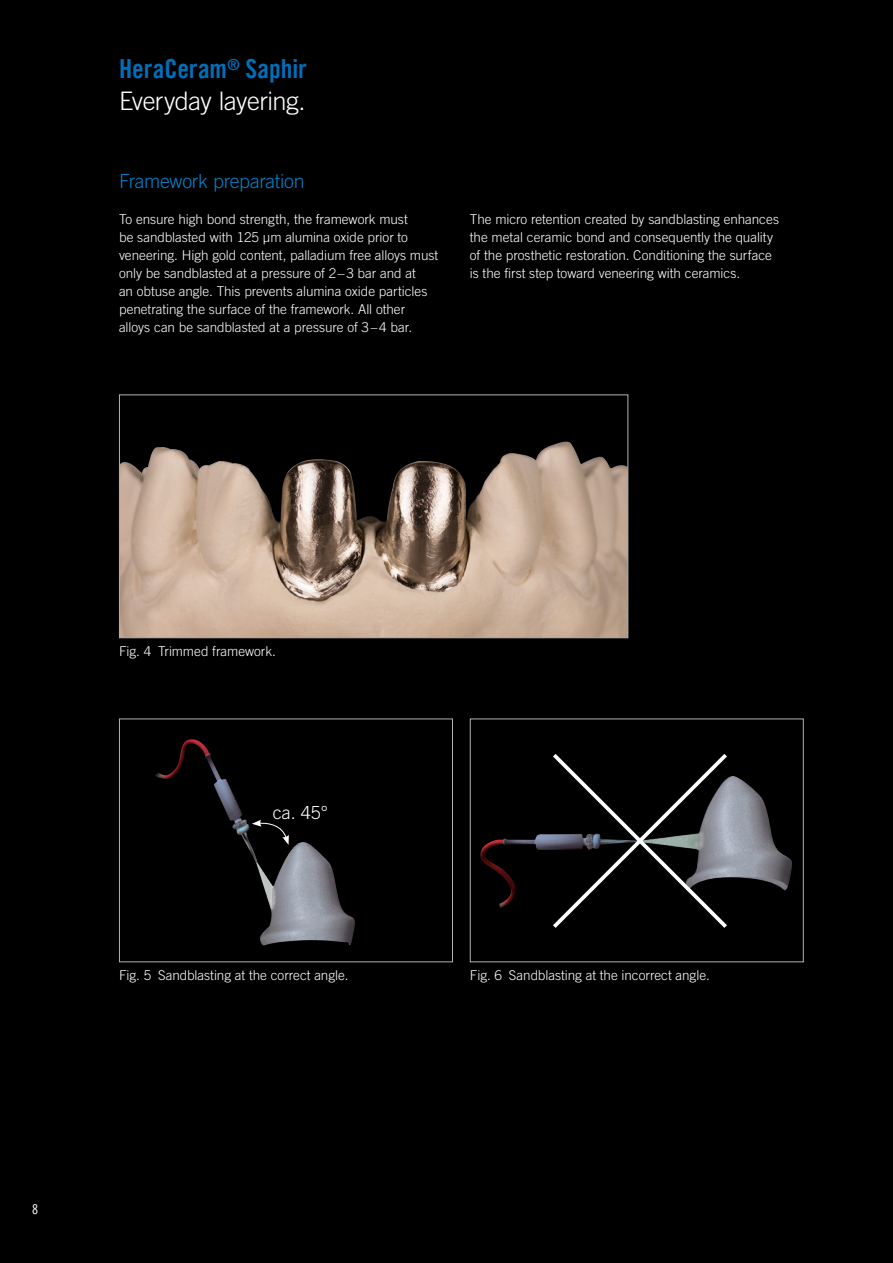
<style>
.page{position:relative;width:893px;height:1263px;background:#000}
.page>*{position:absolute;margin:0;border:0;box-sizing:border-box;transform-origin:0 0}
.xxx_Title_Head_HC_Sa{font:26.25px "Trade Gothic LT Com Bd Cn 20";color:#006fb9}
.xxx_Title_Head_HC_Sa-2{font:300 25.5px "Trade Gothic LT Com";letter-spacing:-.02em;color:#fff}
.xxx_SubHead_01_1_Zei{font:300 19.5px "Trade Gothic LT Com";letter-spacing:-.015em;color:#0081c7}
.t1{font:300 18px "Trade Gothic LT Com";color:#fff}
.xxx_Body_HC_Saphir{font:300 13.5px/18px "Trade Gothic LT Com";color:#fff}
.t2{font:13.5px "Trade Gothic LT Com Cn 18";color:#fff}
</style>
<div class="page">
<img style="left:121px;top:441px;width:505px;height:195px">
<div style="left:119px;top:394px;width:509px;height:244px;border:1px solid #b3b2b2"></div>
<img style="left:155px;top:739px;width:200px;height:207px">
<div style="left:119px;top:718px;width:334px;height:244px;border:1px solid #b3b2b2"></div>
<img style="left:480px;top:776px;width:312px;height:132px">
<div style="left:470px;top:718px;width:334px;height:244px;border:1px solid #b3b2b2"></div>
<svg style="left:549px;top:754px;width:182px;height:174px"></svg>
<svg style="left:252px;top:820px;width:37px;height:25px"></svg>
<p class="xxx_Title_Head_HC_Sa" style="left:119px;top:53px;width:189px">HeraCeram<sup>®</sup> Saphir</p>
<p class="xxx_Title_Head_HC_Sa-2" style="left:119px;top:86px;width:188px">Everyday layering.</p>
<p class="xxx_SubHead_01_1_Zei" style="left:119px;top:170px;width:187px">Framework preparation</p>
<p class="xxx_Body_HC_Saphir" style="left:119px;top:210px;width:321px">To ensure high bond strength, the framework must<br>be sandblasted with 125 μm alumina oxide prior to veneering. High gold content, palladium free alloys must only be sandblasted at a pressure of 2–3 bar and at<br>an obtuse angle. This prevents alumina oxide particles penetrating the surface of the framework. All other alloys can be sandblasted at a pressure of 3–4 bar.</p>
<p class="xxx_Body_HC_Saphir" style="left:470px;top:210px;width:311px">The micro retention created by sandblasting enhances the metal ceramic bond and consequently the quality of the prosthetic restoration. Conditioning the surface is the first step toward veneering with ceramics.</p>
<p class="xxx_Body_HC_Saphir" style="left:119px;top:642px;width:158px">Fig. 4 Trimmed framework.</p>
<p class="t1" style="left:273px;top:802px;width:57px">ca. 45°</p>
<p class="xxx_Body_HC_Saphir" style="left:119px;top:966px;width:231px">Fig. 5 Sandblasting at the correct angle.</p>
<p class="xxx_Body_HC_Saphir" style="left:470px;top:966px;width:241px">Fig. 6 Sandblasting at the incorrect angle.</p>
<p class="t2" style="left:32px;top:1201px;width:7px">8</p>
</div>
